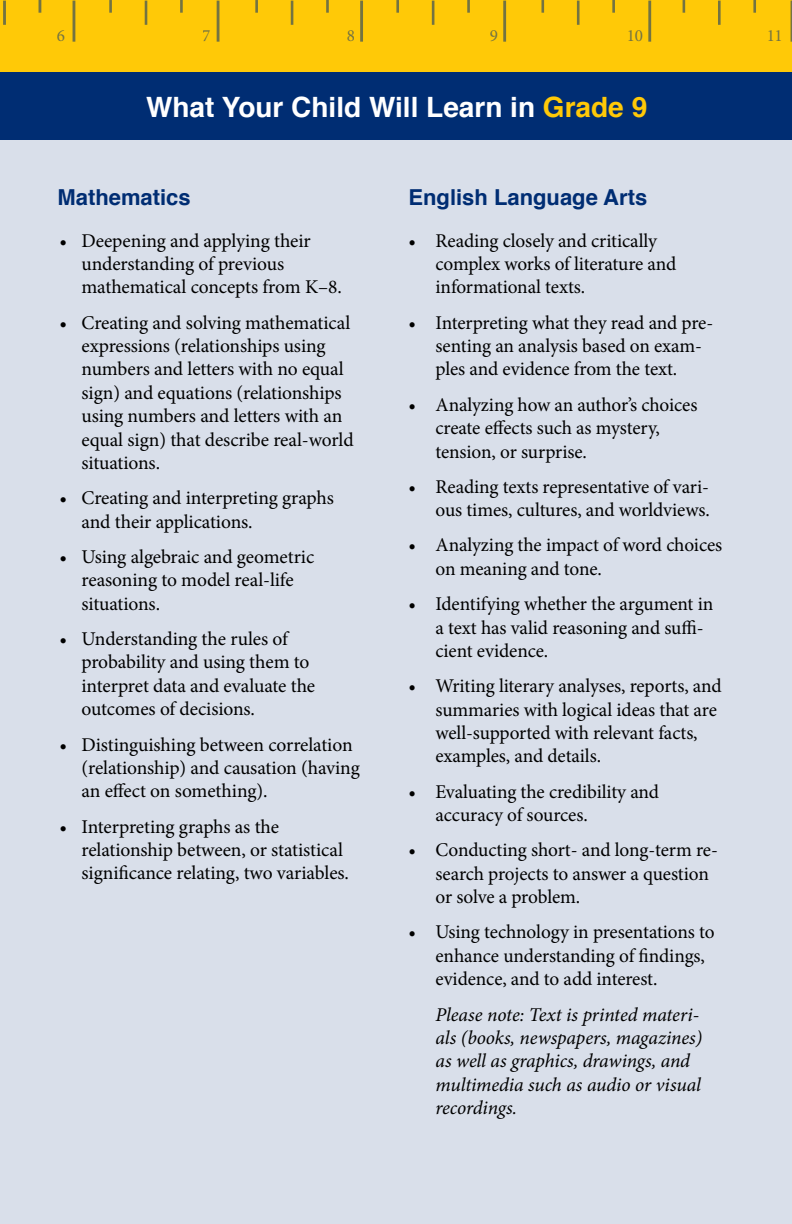
<style>
.page{position:relative;width:792px;height:1224px;background:#fff}
.page>*{position:absolute;margin:0;border:0;box-sizing:border-box;transform-origin:0 0}
.t1{font:700 28px "Helvetica";color:#fff}
.t2{font:700 22px "Helvetica";color:#002d73}
.t3{font:19.6px/23.4px "Minion Pro";letter-spacing:-.005em;color:#000}
.t4{font:italic 19.6px/23.4px "Minion Pro";letter-spacing:-.005em;color:#000}
.t5{font:17.2px "Minion Pro";color:#002d73}
.s1{color:#ffc907}
</style>
<div class="page">
<div style="left:0;top:0;width:792px;height:72px;background:#ffc907"></div>
<hr style="left:73px;top:1px;width:2px;height:41px;background:#002d73">
<hr style="left:791px;top:1px;width:1px;height:41px;background:#002d73">
<hr style="left:217px;top:1px;width:2px;height:41px;background:#002d73">
<hr style="left:360px;top:1px;width:3px;height:41px;background:#002d73">
<hr style="left:503px;top:1px;width:3px;height:41px;background:#002d73">
<hr style="left:648px;top:1px;width:3px;height:41px;background:#002d73">
<hr style="left:291px;top:1px;width:2px;height:24px;background:#002d73">
<svg style="left:255px;top:0;width:3px;height:13px"></svg>
<svg style="left:326px;top:0;width:3px;height:13px"></svg>
<hr style="left:432px;top:1px;width:2px;height:24px;background:#002d73">
<svg style="left:396px;top:0;width:3px;height:13px"></svg>
<svg style="left:467px;top:0;width:3px;height:13px"></svg>
<hr style="left:577px;top:1px;width:3px;height:24px;background:#002d73">
<svg style="left:541px;top:0;width:3px;height:13px"></svg>
<svg style="left:612px;top:0;width:3px;height:13px"></svg>
<hr style="left:718px;top:1px;width:3px;height:24px;background:#002d73">
<svg style="left:683px;top:0;width:2px;height:13px"></svg>
<svg style="left:753px;top:0;width:3px;height:13px"></svg>
<hr style="left:3px;top:1px;width:3px;height:24px;background:#002d73">
<svg style="left:39px;top:0;width:2px;height:13px"></svg>
<hr style="left:145px;top:1px;width:2px;height:24px;background:#002d73">
<svg style="left:109px;top:0;width:3px;height:13px"></svg>
<svg style="left:180px;top:0;width:3px;height:13px"></svg>
<div style="left:0;top:140px;width:792px;height:1084px;background:#d9dfea"></div>
<div style="left:0;top:72px;width:792px;height:68px;background:#002d73"></div>
<p class="t5" style="left:56px;top:24px;width:10px">6</p>
<p class="t5" style="left:203px;top:24px;width:10px">7</p>
<p class="t5" style="left:347px;top:24px;width:10px">8</p>
<p class="t5" style="left:490px;top:24px;width:10px">9</p>
<p class="t5" style="left:626px;top:24px;width:18px">10</p>
<p class="t5" style="left:766px;top:24px;width:18px">11</p>
<p class="t1" style="left:146px;top:85px;width:503px">What Your Child Will Learn in <span class="s1">Grade 9</span></p>
<p class="t2" style="left:57px;top:180px;width:135px">Mathematics</p>
<p class="t3" style="left:81px;top:229px;width:262px;text-indent:-22px">• Deepening and applying their understanding of previous mathematical concepts from K–8.</p>
<p class="t3" style="left:81px;top:311px;width:274px;text-indent:-22px">• Creating and solving mathematical expressions (relationships using numbers and letters with no equal sign) and equations (relationships using numbers and letters with an equal sign) that describe real-world situations.</p>
<p class="t3" style="left:81px;top:486px;width:254px;text-indent:-22px">• Creating and interpreting graphs and their applications.</p>
<p class="t3" style="left:81px;top:545px;width:234px;text-indent:-22px">• Using algebraic and geometric reasoning to model real-life situations.</p>
<p class="t3" style="left:81px;top:627px;width:235px;text-indent:-22px">• Understanding the rules of probability and using them to interpret data and evaluate the outcomes of decisions.</p>
<p class="t3" style="left:81px;top:733px;width:280px;text-indent:-22px">• Distinguishing between correlation (relationship) and causation (having an effect on something).</p>
<p class="t3" style="left:81px;top:815px;width:269px;text-indent:-22px">• Interpreting graphs as the relationship between, or statistical significance relating, two variables.</p>
<p class="t2" style="left:408px;top:180px;width:240px">English Language Arts</p>
<p class="t3" style="left:435px;top:229px;width:242px;text-indent:-27px">• Reading closely and critically complex works of literature and informational texts.</p>
<p class="t3" style="left:435px;top:311px;width:279px;text-indent:-27px">• Interpreting what they read and pre&shy;senting an analysis based on exam&shy;ples and evidence from the text.</p>
<p class="t3" style="left:435px;top:393px;width:263px;text-indent:-27px">• Analyzing how an author’s choices create effects such as mystery, tension, or surprise.</p>
<p class="t3" style="left:408px;top:475px;width:303px;text-align:right">• Reading texts representative of vari&shy;ous times, cultures, and worldviews.</p>
<p class="t3" style="left:435px;top:534px;width:288px;text-indent:-27px">• Analyzing the impact of word choices on meaning and tone.</p>
<p class="t3" style="left:435px;top:592px;width:279px;text-indent:-27px">• Identifying whether the argument in a text has valid reasoning and suffi&shy;cient evidence.</p>
<p class="t3" style="left:435px;top:674px;width:288px;text-indent:-27px">• Writing literary analyses, reports, and summaries with logical ideas that are well-supported with relevant facts, examples, and details.</p>
<p class="t3" style="left:435px;top:780px;width:225px;text-indent:-27px">• Evaluating the credibility and accuracy of sources.</p>
<p class="t3" style="left:435px;top:839px;width:284px;text-indent:-27px">• Conducting short- and long-term re&shy;search projects to answer a question or solve a problem.</p>
<p class="t3" style="left:435px;top:921px;width:281px;text-indent:-27px">• Using technology in presentations to enhance understanding of findings, evidence, and to add interest.</p>
<p class="t4" style="left:435px;top:1003px;width:268px">Please note: Text is printed materi&shy;als (books, newspapers, magazines) as well as graphics, drawings, and multimedia such as audio or visual recordings.</p>
</div>
